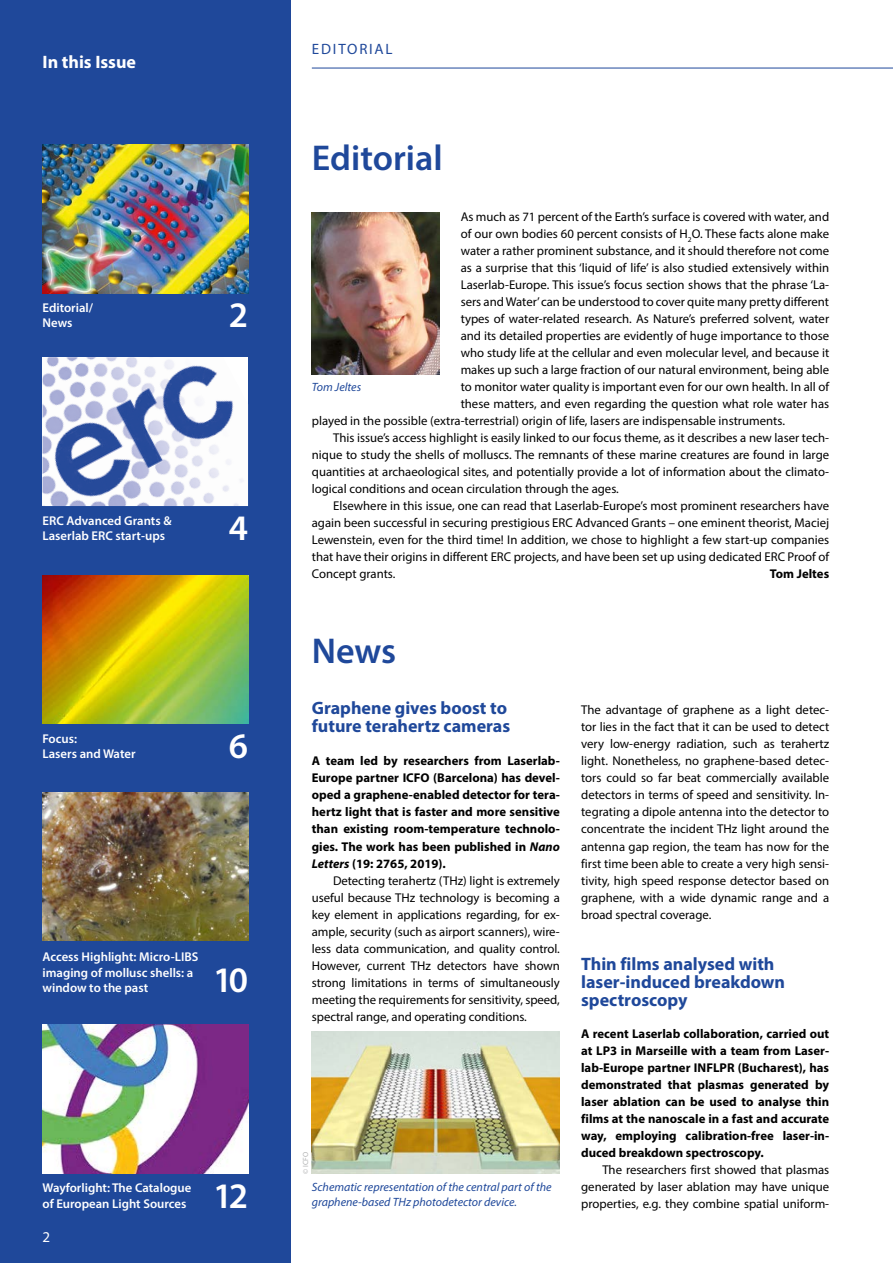
<style>
.page{position:relative;width:893px;height:1263px;background:#fff}
.page>*{position:absolute;margin:0;border:0;box-sizing:border-box;transform-origin:0 0}
.t1{font:600 36px "Myriad Pro";color:#1f489a}
.t2{font:600 36px "Myriad Pro";color:#fff}
.t3{font:700 18px/18px "Myriad Pro";color:#1f489a}
.t4{font:700 18px "Myriad Pro";color:#fff}
.t5{font:15px "Myriad Pro";letter-spacing:.12em;color:#1f489a}
.t6{font:15px "Myriad Pro";color:#fff}
.t7{font:12.75px/17px "Myriad Pro";color:#000;text-align:justify}
.t8{font:700 12.75px/17px "Myriad Pro";color:#000;text-align:justify}
.t9{font:600 12.75px/15.3px "Myriad Pro";color:#fff}
.t10{font:italic 12px/15px "Myriad Pro";color:#1f489a}
.t11{font:7.5px "Myriad Pro";color:#b1b2b3}
.s1{font-style:italic}
</style>
<div class="page">
<div style="left:0;top:0;width:291px;height:1263px;background:#1f489a"></div>
<img style="left:312px;top:213px;width:127px;height:161px">
<img style="left:43px;top:145px;width:205px;height:148px">
<img style="left:43px;top:357px;width:205px;height:149px">
<img style="left:43px;top:575px;width:205px;height:149px">
<img style="left:43px;top:792px;width:205px;height:149px">
<img style="left:43px;top:1025px;width:205px;height:149px">
<img style="left:312px;top:1031px;width:248px;height:143px">
<hr style="left:312px;top:68px;width:581px;height:1px;background:#1f489a">
<h2 class="t4" style="left:43px;top:50px;width:95px">In this Issue</h2>
<p class="t9" style="left:43px;top:300px;width:52px">Editorial/<br>News</p>
<h1 class="t2" style="left:229px;top:292px;width:21px">2</h1>
<p class="t9" style="left:43px;top:512px;width:131px">ERC Advanced Grants &amp;<br>Laserlab ERC start-ups</p>
<h1 class="t2" style="left:229px;top:505px;width:21px">4</h1>
<p class="t9" style="left:43px;top:730px;width:95px">Focus:<br>Lasers and Water</p>
<h1 class="t2" style="left:229px;top:723px;width:21px">6</h1>
<p class="t9" style="left:43px;top:949px;width:157px">Access Highlight: Micro-LIBS imaging of mollusc shells: a window to the past</p>
<h1 class="t2" style="left:213px;top:957px;width:36px">10</h1>
<p class="t9" style="left:43px;top:1180px;width:150px">Wayforlight: The Catalogue of European Light Sources</p>
<h1 class="t2" style="left:213px;top:1173px;width:36px">12</h1>
<p class="t6" style="left:43px;top:1227px;width:9px">2</p>
<p class="t5" style="left:312px;top:39px;width:82px">EDITORIAL</p>
<h1 class="t1" style="left:312px;top:135px;width:132px">Editorial</h1>
<p class="t7" style="left:461px;top:208px;width:370px">As much as 71 percent of the Earth’s surface is covered with water, and</p>
<p class="t7" style="left:461px;top:225px;width:370px">of our own bodies 60 percent consists of H<sub>2</sub>O. These facts alone make</p>
<p class="t7" style="left:461px;top:242px;width:370px">water a rather prominent substance, and it should therefore not come</p>
<p class="t7" style="left:461px;top:259px;width:370px">as a surprise that this ‘liquid of life’ is also studied extensively within</p>
<p class="t7" style="left:461px;top:276px;width:370px">Laserlab-Europe. This issue’s focus section shows that the phrase ‘La-</p>
<p class="t7" style="left:461px;top:293px;width:370px">sers and Water’ can be understood to cover quite many pretty different</p>
<p class="t7" style="left:461px;top:310px;width:370px">types of water-related research. As Nature’s preferred solvent, water</p>
<p class="t7" style="left:461px;top:327px;width:370px">and its detailed properties are evidently of huge importance to those</p>
<p class="t7" style="left:461px;top:344px;width:370px">who study life at the cellular and even molecular level, and because it</p>
<p class="t7" style="left:461px;top:361px;width:370px">makes up such a large fraction of our natural environment, being able</p>
<p class="t7" style="left:461px;top:378px;width:370px">to monitor water quality is important even for our own health. In all of</p>
<p class="t7" style="left:461px;top:395px;width:370px">these matters, and even regarding the question what role water has</p>
<p class="t7" style="left:312px;top:412px;width:475px">played in the possible (extra-terrestrial) origin of life, lasers are indispensable instruments.</p>
<p class="t7" style="left:333px;top:429px;width:498px">This issue’s access highlight is easily linked to our focus theme, as it describes a new laser tech-</p>
<p class="t7" style="left:312px;top:446px;width:519px">nique to study the shells of molluscs. The remnants of these marine creatures are found in large</p>
<p class="t7" style="left:312px;top:463px;width:519px">quantities at archaeological sites, and potentially provide a lot of information about the climato-</p>
<p class="t7" style="left:312px;top:480px;width:309px">logical conditions and ocean circulation through the ages.</p>
<p class="t7" style="left:333px;top:497px;width:498px">Elsewhere in this issue, one can read that Laserlab-Europe’s most prominent researchers have</p>
<p class="t7" style="left:312px;top:514px;width:519px">again been successful in securing prestigious ERC Advanced Grants – one eminent theorist, Maciej</p>
<p class="t7" style="left:312px;top:531px;width:519px">Lewenstein, even for the third time! In addition, we chose to highlight a few start-up companies</p>
<p class="t7" style="left:312px;top:548px;width:519px">that have their origins in different ERC projects, and have been set up using dedicated ERC Proof of</p>
<p class="t7" style="left:312px;top:565px;width:85px">Concept grants.</p>
<p class="t8" style="left:770px;top:565px;width:61px">Tom Jeltes</p>
<p class="t10" style="left:312px;top:379px;width:51px">Tom Jeltes</p>
<h1 class="t1" style="left:312px;top:628px;width:86px">News</h1>
<h2 class="t3" style="left:312px;top:699px;width:200px">Graphene gives boost to future terahertz cameras</h2>
<p class="t8" style="left:312px;top:752px;width:250px">A team led by researchers from Laserlab-Europe partner ICFO (Barcelona) has devel&shy;oped a graphene-enabled detector for tera&shy;hertz light that is faster and more sensitive than existing room-temperature technolo&shy;gies. The work has been published in <span class="s1">Nano Letters</span> (19: 2765, 2019).</p>
<p class="t7" style="left:312px;top:871px;width:250px;text-indent:21px">Detecting terahertz (THz) light is extremely useful because THz technology is becoming a key element in applications regarding, for ex&shy;ample, security (such as airport scanners), wire&shy;less data communication, and quality control.<br>However, current THz detectors have shown strong limitations in terms of simultaneously meeting the requirements for sensitivity, speed, spectral range, and operating conditions.</p>
<p class="t11" style="left:301px;top:1174px;width:23px;rotate:-90deg">© ICFO</p>
<p class="t10" style="left:312px;top:1179px;width:241px">Schematic representation of the central part of the graphene-based THz photodetector device.</p>
<p class="t7" style="left:581px;top:701px;width:250px">The advantage of graphene as a light detec&shy;tor lies in the fact that it can be used to detect very low-energy radiation, such as terahertz light. Nonetheless, no graphene-based detec&shy;tors could so far beat commercially available detectors in terms of speed and sensitivity. In&shy;tegrating a dipole antenna into the detector to concentrate the incident THz light around the antenna gap region, the team has now for the first time been able to create a very high sensi&shy;tivity, high speed response detector based on graphene, with a wide dynamic range and a broad spectral coverage.</p>
<h2 class="t3" style="left:581px;top:954px;width:206px">Thin films analysed with laser-induced breakdown spectroscopy</h2>
<p class="t8" style="left:581px;top:1024px;width:250px">A recent Laserlab collaboration, carried out at LP3 in Marseille with a team from Laser&shy;lab-Europe partner INFLPR (Bucharest), has demonstrated that plasmas generated by laser ablation can be used to analyse thin films at the nanoscale in a fast and accurate way, employing calibration-free laser-in&shy;duced breakdown spectroscopy.</p>
<p class="t7" style="left:581px;top:1161px;width:250px;text-indent:21px">The researchers first showed that plasmas generated by laser ablation may have unique properties, e.g. they combine spatial uniform-</p>
</div>
